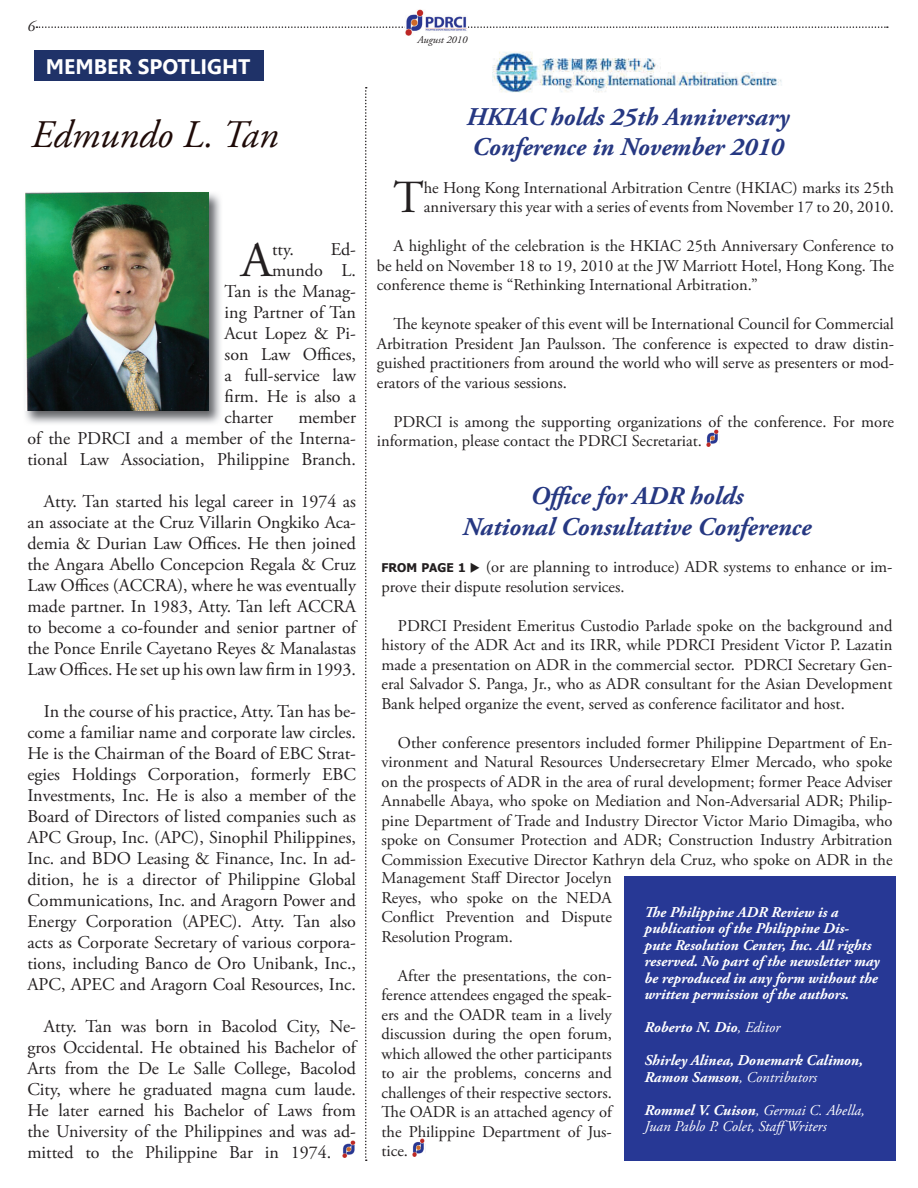
<style>
.page{position:relative;width:918px;height:1188px;background:#fff}
.page>*{position:absolute;margin:0;border:0;box-sizing:border-box;transform-origin:0 0}
.t1{font:49.65px "Adobe Garamond Pro";color:#231f20}
.t2{font:45.9px "Adobe Garamond Pro";color:#231f20}
.t3{font:italic 39px "Adobe Garamond Pro";color:#1f0b08}
.t4{font:italic 700 25.5px/30.6px "Adobe Garamond Pro";color:#263882}
.t5{font:700 21px "Gisha";color:#fff}
.t6{font:18px/21px "Adobe Garamond Pro";color:#231f20;text-align:justify}
.t7{font:16.5px/19.5px "Adobe Garamond Pro";color:#231f20;text-align:justify}
.t8{font:italic 700 15px/16.5px "Adobe Garamond Pro";color:#fff}
.t9{font:italic 15px/16.5px "Adobe Garamond Pro";color:#fff}
.t10{font:italic 15px "Adobe Garamond Pro";color:#231f20}
.t11{font:italic 10.5px "Adobe Garamond Pro";color:#231f20}
.s1{font-family:"Tahoma";font-weight:700;font-size:12px}
.s2{font-weight:400}
.s3{font-weight:700}
</style>
<div class="page">
<img style="left:492px;top:52px;width:290px;height:41px">
<svg style="left:36px;top:26px;width:852px;height:2px"></svg>
<img style="left:405px;top:10px;width:63px;height:26px">
<div style="left:624px;top:877px;width:272px;height:284px;background:#273895"></div>
<div style="left:34px;top:51px;width:230px;height:30px;background:#1f3268"></div>
<svg style="left:365px;top:87px;width:2px;height:1074px"></svg>
<img style="left:343px;top:1140px;width:13px;height:17px">
<img style="left:25px;top:192px;width:196px;height:232px">
<img style="left:26px;top:192px;width:182px;height:218px">
<img style="left:706px;top:429px;width:13px;height:17px">
<img style="left:412px;top:1139px;width:13px;height:17px">
<p class="t10" style="left:27px;top:18px;width:9px">6</p>
<p class="t5" style="left:46px;top:55px;width:206px">MEMBER SPOTLIGHT</p>
<h3 class="t3" style="left:31px;top:112px;width:249px">Edmundo L. Tan</h3>
<h1 class="t1" style="left:241px;top:230px;width:32px">A</h1>
<p class="t6" style="left:272px;top:239px;width:23px">tty.</p>
<p class="t6" style="left:331px;top:239px;width:27px">Ed-</p>
<p class="t6" style="left:272px;top:260px;width:85px">mundo L.</p>
<p class="t6" style="left:225px;top:281px;width:133px">Tan is the Manag-</p>
<p class="t6" style="left:225px;top:302px;width:133px">ing Partner of Tan</p>
<p class="t6" style="left:225px;top:323px;width:133px">Acut Lopez &amp; Pi-</p>
<p class="t6" style="left:225px;top:344px;width:133px">son Law Offices,</p>
<p class="t6" style="left:225px;top:365px;width:133px">a full-service law</p>
<p class="t6" style="left:225px;top:386px;width:133px">firm. He is also a</p>
<p class="t6" style="left:225px;top:407px;width:50px">charter</p>
<p class="t6" style="left:27px;top:407px;width:330px;text-indent:271px">member of the PDRCI and a member of the Interna&shy;tional Law Association, Philippine Branch.</p>
<p class="t6" style="left:27px;top:491px;width:330px;text-indent:17px">Atty. Tan started his legal career in 1974 as an associate at the Cruz Villarin Ongkiko Aca&shy;demia &amp; Durian Law Offices. He then joined the Angara Abello Concepcion Regala &amp; Cruz Law Offices (ACCRA), where he was eventually made partner. In 1983, Atty. Tan left ACCRA to become a co-founder and senior partner of the Ponce Enrile Cayetano Reyes &amp; Manalastas Law Offices. He set up his own law firm in 1993.</p>
<p class="t6" style="left:27px;top:701px;width:330px;text-indent:17px">In the course of his practice, Atty. Tan has be&shy;come a familiar name and corporate law circles.<br>He is the Chairman of the Board of EBC Strat&shy;egies Holdings Corporation, formerly EBC Investments, Inc. He is also a member of the Board of Directors of listed companies such as APC Group, Inc. (APC), Sinophil Philippines, Inc. and BDO Leasing &amp; Finance, Inc. In ad&shy;dition, he is a director of Philippine Global Communications, Inc. and Aragorn Power and Energy Corporation (APEC). Atty. Tan also acts as Corporate Secretary of various corpora&shy;tions, including Banco de Oro Unibank, Inc., APC, APEC and Aragorn Coal Resources, Inc.</p>
<p class="t6" style="left:27px;top:1016px;width:330px;text-indent:17px">Atty. Tan was born in Bacolod City, Ne&shy;gros Occidental. He obtained his Bachelor of Arts from the De Le Salle College, Bacolod City, where he graduated magna cum laude.<br>He later earned his Bachelor of Laws from the University of the Philippines and was ad&shy;mitted to the Philippine Bar in 1974.</p>
<p class="t11" style="left:418px;top:33px;width:51px">August 2010</p>
<h3 class="t4" style="left:466px;top:102px;width:324px">HKIAC holds 25th Anniversary<br>Conference in November 2010</h3>
<h2 class="t2" style="left:393px;top:170px;width:32px">T</h2>
<p class="t7" style="left:424px;top:178px;width:472px">he Hong Kong International Arbitration Centre (HKIAC) marks its 25th anniversary this year with a series of events from November 17 to 20, 2010.</p>
<p class="t7" style="left:377px;top:237px;width:519px;text-indent:17px">A highlight of the celebration is the HKIAC 25th Anniversary Conference to be held on November 18 to 19, 2010 at the JW Marriott Hotel, Hong Kong. The conference theme is “Rethinking International Arbitration.”</p>
<p class="t7" style="left:377px;top:315px;width:519px;text-indent:17px">The keynote speaker of this event will be International Council for Commercial Arbitration President Jan Paulsson. The conference is expected to draw distin&shy;guished practitioners from around the world who will serve as presenters or mod&shy;erators of the various sessions.</p>
<p class="t7" style="left:377px;top:413px;width:519px;text-indent:17px">PDRCI is among the supporting organizations of the conference. For more information, please contact the PDRCI Secretariat.</p>
<h3 class="t4" style="left:463px;top:482px;width:350px;text-align:center">Office for ADR holds<br>National Consultative Conference</h3>
<p class="t7" style="left:381px;top:558px;width:513px"><span class="s1">FROM PAGE 1</span> ◆ (or are planning to introduce) ADR systems to enhance or im&shy;prove their dispute resolution services.</p>
<p class="t7" style="left:381px;top:616px;width:513px;text-indent:16px">PDRCI President Emeritus Custodio Parlade spoke on the background and history of the ADR Act and its IRR, while PDRCI President Victor P. Lazatin made a presentation on ADR in the commercial sector. PDRCI Secretary Gen&shy;eral Salvador S. Panga, Jr., who as ADR consultant for the Asian Development Bank helped organize the event, served as conference facilitator and host.</p>
<p class="t7" style="left:381px;top:733px;width:513px;text-indent:16px">Other conference presentors included former Philippine Department of En&shy;vironment and Natural Resources Undersecretary Elmer Mercado, who spoke on the prospects of ADR in the area of rural development; former Peace Adviser Annabelle Abaya, who spoke on Mediation and Non-Adversarial ADR; Philip&shy;pine Department of Trade and Industry Director Victor Mario Dimagiba, who spoke on Consumer Protection and ADR; Construction Industry Arbitration Commission Executive Director Kathryn dela Cruz, who spoke on ADR in the</p>
<p class="t7" style="left:381px;top:869px;width:232px">Management Staff Director Jocelyn Reyes, who spoke on the NEDA Conflict Prevention and Dispute Resolution Program.</p>
<p class="t7" style="left:381px;top:966px;width:232px;text-indent:17px">After the presentations, the con&shy;ference attendees engaged the speak&shy;ers and the OADR team in a lively discussion during the open forum, which allowed the other participants to air the problems, concerns and challenges of their respective sectors.<br>The OADR is an attached agency of the Philippine Department of Jus&shy;tice.</p>
<p class="t8" style="left:645px;top:904px;width:237px">The Philippine ADR Review is a publication of the Philippine Dis-<br>pute Resolution Center, Inc. All rights reserved. No part of the newsletter may be reproduced in any form without the written permission of the authors.</p>
<p class="t8" style="left:645px;top:1020px;width:137px">Roberto N. Dio<span class="s2">, Editor</span></p>
<p class="t8" style="left:645px;top:1053px;width:220px">Shirley Alinea, Donemark Calimon,<br>Ramon Samson<span class="s2">, Contributors</span></p>
<p class="t9" style="left:645px;top:1102px;width:222px"><span class="s3">Rommel V. Cuison</span>, Germai C. Abella,<br>Juan Pablo P. Colet, StaffWriters</p>
</div>
